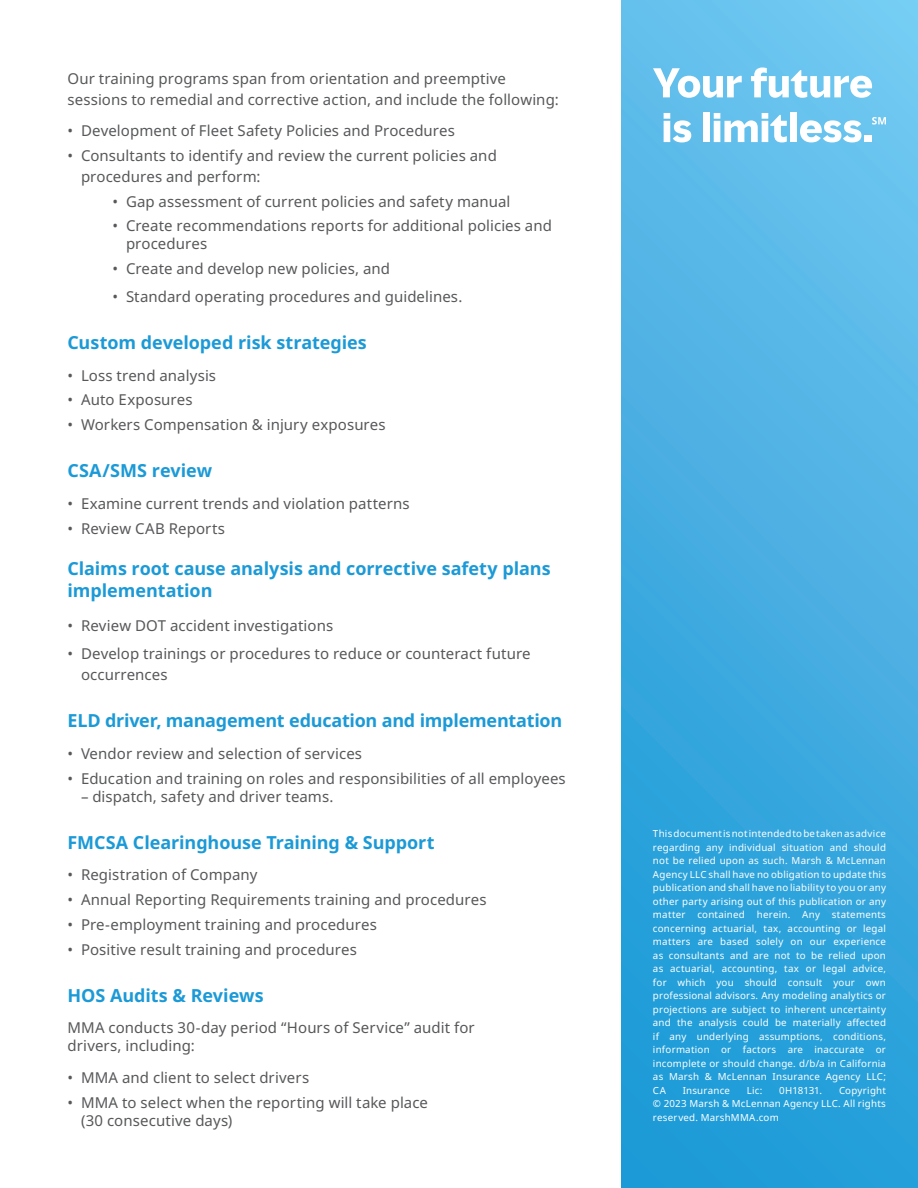
<style>
.page{position:relative;width:918px;height:1188px;background:#fff}
.page>*{position:absolute;margin:0;border:0;box-sizing:border-box;transform-origin:0 0}
.Subhead{font:700 18px/21.6px "Noto Sans";letter-spacing:-.005em;color:#1b9ad7}
.Body_copy{font:15px/21px "Noto Sans";letter-spacing:.005em;color:#57585a}
.Bullets{font:15px/18px "Noto Sans";letter-spacing:.005em;color:#57585a}
.Disclaimer_Copyright{font:9.75px/13.5px "Noto Sans";letter-spacing:.025em;color:#fff;text-align:justify}
.Disclaimer_Copyright-2{font:9.75px "Noto Sans";letter-spacing:.005em;color:#fff}
</style>
<div class="page">
<div style="left:621px;top:0;width:297px;height:1188px;background:linear-gradient(to bottom,#6fc4ee,#1c99d6)"></div>
<svg style="left:653px;top:68px;width:89px;height:30px"></svg>
<svg style="left:751px;top:68px;width:121px;height:30px"></svg>
<svg style="left:664px;top:113px;width:27px;height:29px"></svg>
<div style="left:703px;top:113px;width:7px;height:29px;background:#fff"></div>
<svg style="left:714px;top:113px;width:73px;height:29px"></svg>
<div style="left:790px;top:113px;width:7px;height:29px;background:#fff"></div>
<svg style="left:800px;top:120px;width:61px;height:22px"></svg>
<div style="left:865px;top:135px;width:7px;height:7px;background:#fff"></div>
<svg style="left:872px;top:117px;width:14px;height:8px"></svg>
<p class="Body_copy" style="left:68px;top:68px;width:493px">Our training programs span from orientation and preemptive sessions to remedial and corrective action, and include the following:</p>
<p class="Body_copy" style="left:68px;top:120px;width:389px">• Development of Fleet Safety Policies and Procedures</p>
<p class="Body_copy" style="left:81px;top:145px;width:417px;text-indent:-14px">• Consultants to identify and review the current policies and procedures and perform:</p>
<p class="Body_copy" style="left:112px;top:191px;width:399px">• Gap assessment of current policies and safety manual</p>
<p class="Body_copy" style="left:126px;top:217px;width:428px;line-height:18px;text-indent:-14px">• Create recommendations reports for additional policies and procedures</p>
<p class="Body_copy" style="left:112px;top:258px;width:279px">• Create and develop new policies, and</p>
<p class="Body_copy" style="left:112px;top:286px;width:351px">• Standard operating procedures and guidelines.</p>
<p class="Subhead" style="left:68px;top:332px;width:301px">Custom developed risk strategies</p>
<p class="Body_copy" style="left:68px;top:365px;width:150px">• Loss trend analysis</p>
<p class="Body_copy" style="left:68px;top:390px;width:127px">• Auto Exposures</p>
<p class="Body_copy" style="left:68px;top:414px;width:320px">• Workers Compensation &amp; injury exposures</p>
<p class="Subhead" style="left:68px;top:460px;width:146px">CSA/SMS review</p>
<p class="Body_copy" style="left:68px;top:493px;width:344px">• Examine current trends and violation patterns</p>
<p class="Body_copy" style="left:68px;top:518px;width:159px">• Review CAB Reports</p>
<p class="Subhead" style="left:68px;top:558px;width:485px">Claims root cause analysis and corrective safety plans implementation</p>
<p class="Body_copy" style="left:68px;top:616px;width:267px">• Review DOT accident investigations</p>
<p class="Body_copy" style="left:81px;top:644px;width:451px;text-indent:-14px">• Develop trainings or procedures to reduce or counteract future occurrences</p>
<p class="Subhead" style="left:68px;top:711px;width:496px">ELD driver, management education and implementation</p>
<p class="Body_copy" style="left:68px;top:743px;width:296px">• Vendor review and selection of services</p>
<p class="Body_copy" style="left:68px;top:768px;width:500px">• Education and training on roles and responsibilities of all employees</p>
<p class="Body_copy" style="left:81px;top:786px;width:254px">– dispatch, safety and driver teams.</p>
<p class="Subhead" style="left:68px;top:832px;width:369px">FMCSA Clearinghouse Training &amp; Support</p>
<p class="Body_copy" style="left:68px;top:865px;width:192px">• Registration of Company</p>
<p class="Body_copy" style="left:68px;top:890px;width:421px">• Annual Reporting Requirements training and procedures</p>
<p class="Body_copy" style="left:68px;top:914px;width:311px">• Pre-employment training and procedures</p>
<p class="Body_copy" style="left:68px;top:939px;width:291px">• Positive result training and procedures</p>
<p class="Subhead" style="left:68px;top:985px;width:198px">HOS Audits &amp; Reviews</p>
<p class="Bullets" style="left:68px;top:1019px;width:409px">MMA conducts 30-day period “Hours of Service” audit for drivers, including:</p>
<p class="Body_copy" style="left:68px;top:1067px;width:243px">• MMA and client to select drivers</p>
<p class="Body_copy" style="left:81px;top:1094px;width:349px;line-height:18px;text-indent:-14px">• MMA to select when the reporting will take place (30 consecutive days)</p>
<p class="Disclaimer_Copyright" style="left:653px;top:827px;width:235px">This document is not intended to be taken as advice regarding any individual situation and should not be relied upon as such. Marsh &amp; McLennan Agency LLC shall have no obligation to update this publication and shall have no liability to you or any other party arising out of this publication or any matter contained herein. Any statements concerning actuarial, tax, accounting or legal matters are based solely on our experience as consultants and are not to be relied upon as actuarial, accounting, tax or legal advice, for which you should consult your own professional advisors. Any modeling analytics or projections are subject to inherent uncertainty and the analysis could be materially affected if any underlying assumptions, conditions, information or factors are inaccurate or incomplete or should change. d/b/a in California as Marsh &amp; McLennan Insurance Agency LLC; CA</p>
<p class="Disclaimer_Copyright" style="left:653px;top:1083px;width:235px;text-indent:186px">Copyright © 2023 Marsh &amp; McLennan Agency LLC. All rights reserved. MarshMMA.com</p>
<p class="Disclaimer_Copyright" style="left:683px;top:1083px;width:49px">Insurance</p>
<p class="Disclaimer_Copyright" style="left:747px;top:1083px;width:17px">Lic:</p>
<p class="Disclaimer_Copyright-2" style="left:779px;top:1083px;width:45px">0H18131.</p>
</div>
